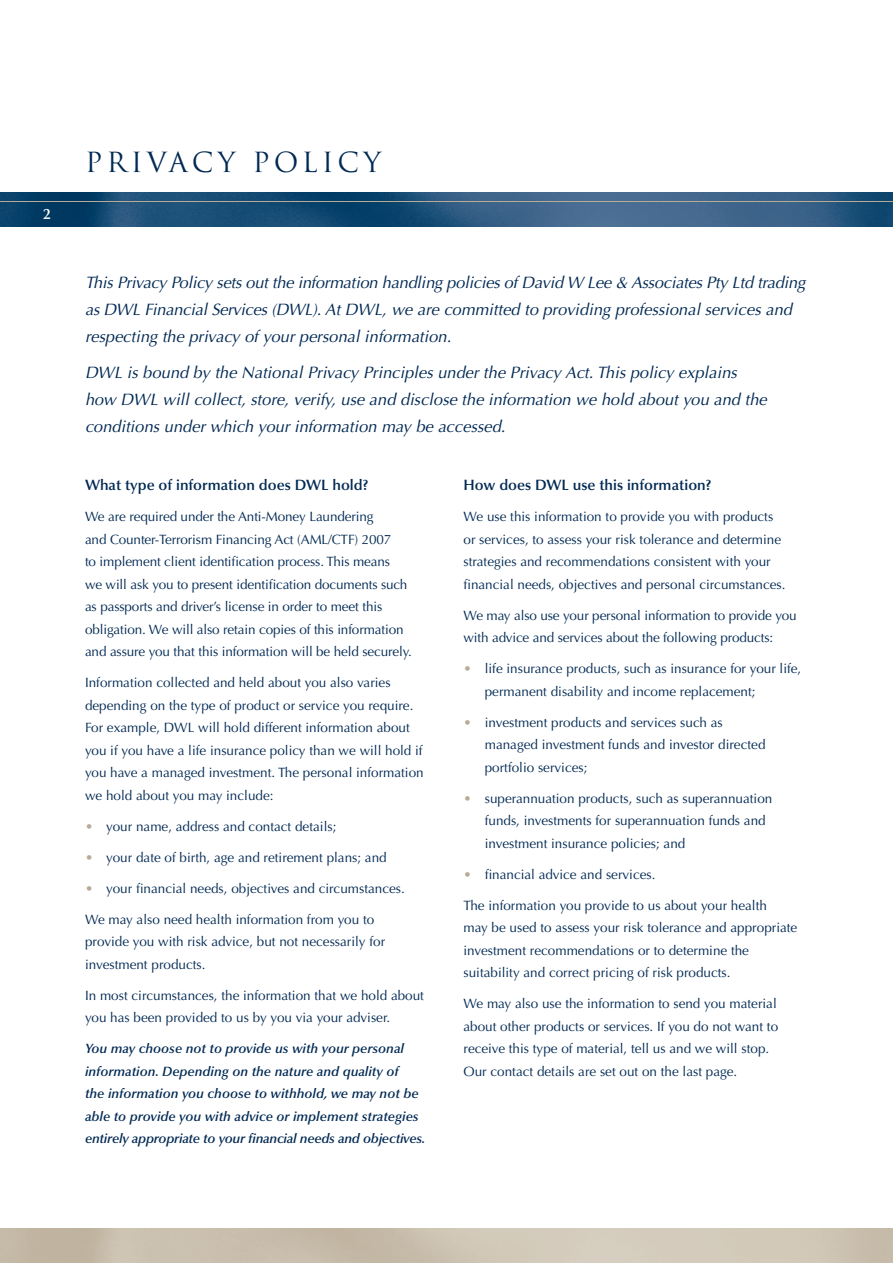
<style>
.page{position:relative;width:893px;height:1263px;background:#fff}
.page>*{position:absolute;margin:0;border:0;box-sizing:border-box;transform-origin:0 0}
.t1{font:27px "Trajan";letter-spacing:.15em;color:#002953}
.t2{font:italic 16.5px/27px "Optima";color:#002953}
.t3{font:600 15px "Optima";color:#002953}
.t4{font:600 15px "Optima";color:#fff}
.t5{font:13.5px/22.5px "Optima";color:#002953}
.t6{font:italic 600 13.5px/22.5px "Optima";color:#002953}
.s1{color:#b8ab95}
</style>
<div class="page">
<img style="left:0;top:192px;width:893px;height:34px">
<hr style="left:0;top:201px;width:893px;height:1px;background:#b8ab95">
<p class="t4" style="left:43px;top:205px;width:9px">2</p>
<h1 class="t1" style="left:85px;top:146px;width:298px">PRIVACY POLICY</h1>
<p class="t2" style="left:85px;top:270px;width:722px">This Privacy Policy sets out the information handling policies of David W Lee &amp; Associates Pty Ltd trading as DWL Financial Services (DWL). At DWL, we are committed to providing professional services and respecting the privacy of your personal information.</p>
<p class="t2" style="left:85px;top:359px;width:683px">DWL is bound by the National Privacy Principles under the Privacy Act. This policy explains how DWL will collect, store, verify, use and disclose the information we hold about you and the conditions under which your information may be accessed.</p>
<p class="t3" style="left:85px;top:476px;width:285px">What type of information does DWL hold?</p>
<p class="t5" style="left:85px;top:505px;width:328px">We are required under the Anti-Money Laundering<br>and Counter-Terrorism Financing Act (AML/CTF) 2007<br>to implement client identification process. This means<br>we will ask you to present identification documents such as passports and driver’s license in order to meet this obligation. We will also retain copies of this information and assure you that this information will be held securely.</p>
<p class="t5" style="left:85px;top:672px;width:340px">Information collected and held about you also varies depending on the type of product or service you require.<br>For example, DWL will hold different information about you if you have a life insurance policy than we will hold if you have a managed investment. The personal information we hold about you may include:</p>
<p class="t5" style="left:85px;top:815px;width:253px"><span class="s1">•</span> your name, address and contact details;</p>
<p class="t5" style="left:85px;top:846px;width:303px"><span class="s1">•</span> your date of birth, age and retirement plans; and</p>
<p class="t5" style="left:85px;top:877px;width:321px"><span class="s1">•</span> your financial needs, objectives and circumstances.</p>
<p class="t5" style="left:85px;top:908px;width:302px">We may also need health information from you to provide you with risk advice, but not necessarily for investment products.</p>
<p class="t5" style="left:85px;top:984px;width:340px">In most circumstances, the information that we hold about you has been provided to us by you via your adviser.</p>
<p class="t6" style="left:85px;top:1038px;width:342px">You may choose not to provide us with your personal information. Depending on the nature and quality of<br>the information you choose to withhold, we may not be able to provide you with advice or implement strategies entirely appropriate to your financial needs and objectives.</p>
<p class="t3" style="left:463px;top:476px;width:249px">How does DWL use this information?</p>
<p class="t5" style="left:463px;top:505px;width:324px">We use this information to provide you with products or services, to assess your risk tolerance and determine strategies and recommendations consistent with your financial needs, objectives and personal circumstances.</p>
<p class="t5" style="left:463px;top:604px;width:335px">We may also use your personal information to provide you with advice and services about the following products:</p>
<p class="t5" style="left:485px;top:658px;width:318px;text-indent:-21px"><span class="s1">•</span> life insurance products, such as insurance for your life, permanent disability and income replacement;</p>
<p class="t5" style="left:485px;top:711px;width:282px;text-indent:-21px"><span class="s1">•</span> investment products and services such as managed investment funds and investor directed portfolio services;</p>
<p class="t5" style="left:485px;top:787px;width:289px;text-indent:-21px"><span class="s1">•</span> superannuation products, such as superannuation funds, investments for superannuation funds and investment insurance policies; and</p>
<p class="t5" style="left:463px;top:863px;width:193px"><span class="s1">•</span> financial advice and services.</p>
<p class="t5" style="left:463px;top:894px;width:335px">The information you provide to us about your health<br>may be used to assess your risk tolerance and appropriate investment recommendations or to determine the suitability and correct pricing of risk products.</p>
<p class="t5" style="left:463px;top:993px;width:316px">We may also use the information to send you material about other products or services. If you do not want to receive this type of material, tell us and we will stop.<br>Our contact details are set out on the last page.</p>
</div>
